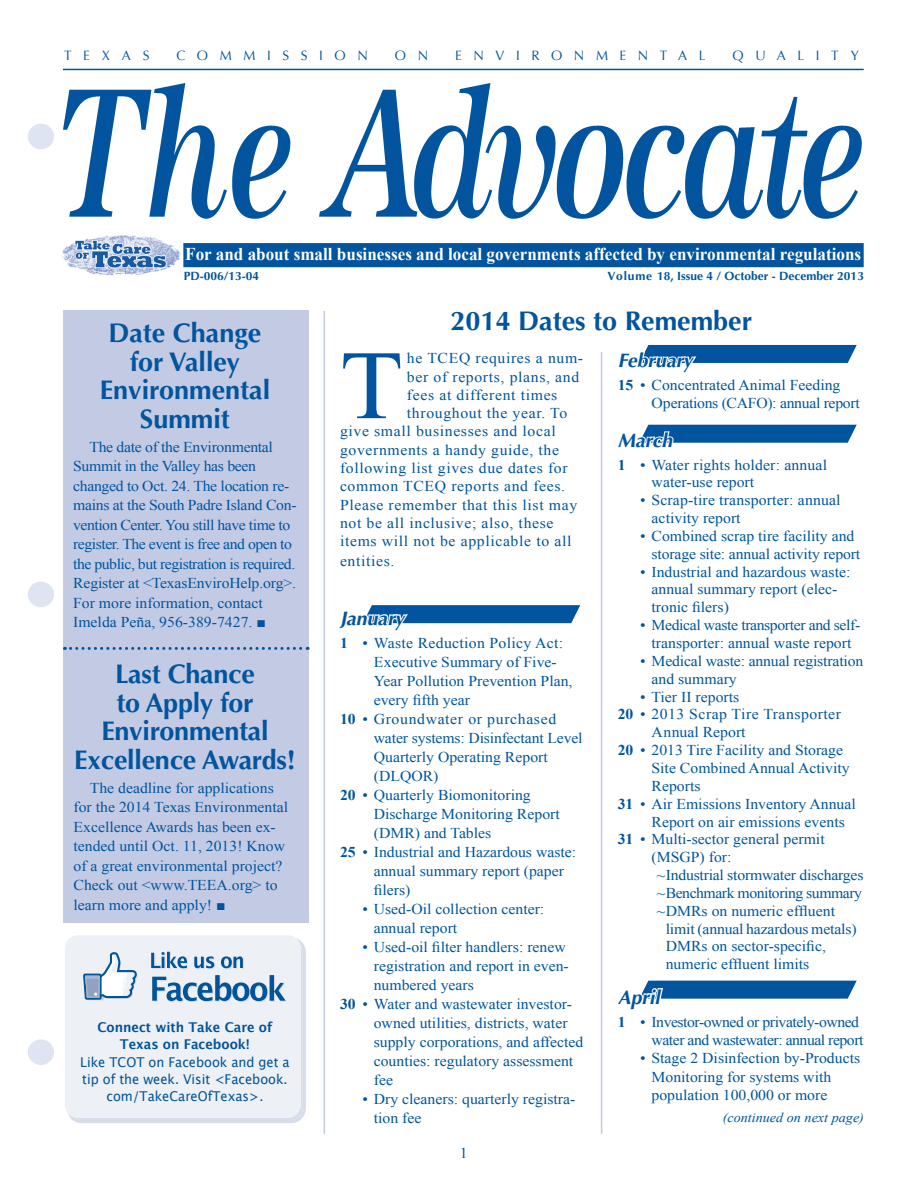
<style>
.page{position:relative;width:918px;height:1188px;background:#fff}
.page>*{position:absolute;margin:0;border:0;box-sizing:border-box;transform-origin:0 0}
._1st_Ph{font:97.95px "Times New Roman";color:#01549d;scale:1.05 1}
.Headline{font:700 27px/28.5px "Optima";letter-spacing:-.005em;color:#01549d;text-align:center}
.Headline_2_Dates_to{font:italic 700 19.5px "Optima";color:#01549d}
.H{font:700 18px "Times New Roman";color:#fff;scale:.95 1}
.Bullet_items{font:15px/17.9px "Times New Roman";color:#01549d;scale:1.05 1}
.Body{font:15px/19.5px "Times New Roman";letter-spacing:-.01em;color:#01549d;scale:1.05 1}
._1st_Ph-2{font:15px "Times New Roman";letter-spacing:.04em;color:#01549d;scale:1.05 1}
.Bullet_items-2{font:15px/18.3px "Times New Roman";letter-spacing:-.03em;color:#01549d;text-align:right;scale:1.05 1}
.Bullet_items-3{font:15px/17.9px "Times New Roman";letter-spacing:-.025em;color:#01549d;text-align:center;scale:1.05 1}
.Bullet_items-4{font:15px/17.9px "Times New Roman";letter-spacing:.03em;color:#01549d;scale:1.05 1}
.t1{font:13.5px/17.2px "Lucida Grande";color:#01529a;text-align:center;scale:.95 1}
.H-2{font:13.5px "Optima";letter-spacing:.86em;color:#01549d}
.t2{font:italic 13.5px "Times New Roman";color:#01549d;scale:1.05 1}
.H-3{font:700 12px "Optima";color:#01549d}
.s1{font-weight:700}
</style>
<div class="page">
<hr style="left:324px;top:54px;width:1px;height:1080px;background:#c3cbe4">
<hr style="left:601px;top:54px;width:1px;height:1080px;background:#c3cbe4">
<div style="left:307px;top:38px;width:311px;height:272px;background:#fff"></div>
<img style="left:63px;top:83px;width:799px;height:136px">
<div style="left:63px;top:310px;width:245px;height:613px;background:#c3cbe4"></div>
<div style="left:584px;top:280px;width:33px;height:72px;background:#fff"></div>
<img style="left:62px;top:235px;width:119px;height:41px">
<hr style="left:63px;top:69px;width:801px;height:1px;background:#01549d">
<div style="left:183px;top:243px;width:681px;height:24px;background:#01549d;border:2px solid #01549d"></div>
<svg style="left:64px;top:647px;width:244px;height:3px"></svg>
<svg style="left:68px;top:938px;width:238px;height:185px"></svg>
<div style="left:65px;top:935px;width:236px;height:183px;background:#edf0f4;border-radius:13px"></div>
<svg style="left:74px;top:945px;width:230px;height:175px"></svg>
<svg style="left:364px;top:605px;width:216px;height:19px;background:#296fac"></svg>
<svg style="left:640px;top:345px;width:217px;height:18px;background:#1e68a8"></svg>
<svg style="left:640px;top:424px;width:217px;height:19px;background:#236baa"></svg>
<svg style="left:640px;top:980px;width:217px;height:19px;background:#2069a9"></svg>
<img style="left:28px;top:123px;width:26px;height:942px">
<p class="H-2" style="left:64px;top:48px;width:87px">TEXAS</p>
<p class="H-2" style="left:177px;top:48px;width:193px">COMMISSION</p>
<p class="H-2" style="left:395px;top:48px;width:35px">O N</p>
<p class="H-2" style="left:455px;top:48px;width:252px">ENVIRONMENTAL</p>
<p class="H-2" style="left:733px;top:48px;width:128px">QUALITY</p>
<p class="H" style="left:185px;top:242px;width:713px">For and about small businesses and local governments affected by environmental regulations</p>
<p class="H-3" style="left:184px;top:269px;width:77px">PD-006/13-04</p>
<p class="H-3" style="left:607px;top:269px;width:258px">Volume 18, Issue 4 / October - December 2013</p>
<p class="Headline" style="left:100px;top:319px;width:172px">Date Change for Valley<br>Environmental<br>Summit</p>
<p class="Body" style="left:73px;top:437px;width:214px;text-indent:16px">The date of the Environmental Summit in the Valley has been changed to Oct. 24. The location re&shy;mains at the South Padre Island Con&shy;vention Center. You still have time to register. The event is free and open to the public, but registration is required.<br>Register at &lt;TexasEnviroHelp.org&gt;.</p>
<p class="Body" style="left:73px;top:593px;width:185px">For more information, contact<br>Imelda Peña, 956-389-7427. ■</p>
<p class="Headline" style="left:74px;top:660px;width:223px">Last Chance<br>to Apply for<br>Environmental<br>Excellence Awards!</p>
<p class="Body" style="left:74px;top:778px;width:206px;text-indent:16px">The deadline for applications for the 2014 Texas Environmental<br>Excellence Awards has been ex&shy;tended until Oct. 11, 2013! Know of a great environmental project?<br>Check out &lt;www.TEEA.org&gt; to learn more and apply! ■</p>
<p class="t1" style="left:80px;top:1019px;width:222px"><span class="s1">Connect with Take Care of<br>Texas on Facebook!<br></span>Like TCOT on Facebook and get a tip of the week. Visit &lt;Facebook. com/TakeCareOfTexas&gt;.</p>
<p class="Headline" style="left:451px;top:307px;width:303px">2014 Dates to Remember</p>
<p class="_1st_Ph" style="left:340px;top:320px;width:61px">T</p>
<p class="_1st_Ph-2" style="left:407px;top:348px;width:169px">he TCEQ requires a num-</p>
<p class="_1st_Ph-2" style="left:407px;top:366px;width:166px">ber of reports, plans, and</p>
<p class="_1st_Ph-2" style="left:407px;top:385px;width:145px">fees at different times</p>
<p class="_1st_Ph-2" style="left:407px;top:403px;width:154px">throughout the year. To</p>
<p class="_1st_Ph-2" style="left:340px;top:421px;width:207px">give small businesses and local</p>
<p class="_1st_Ph-2" style="left:340px;top:440px;width:210px">governments a handy guide, the</p>
<p class="_1st_Ph-2" style="left:340px;top:458px;width:218px">following list gives due dates for</p>
<p class="_1st_Ph-2" style="left:340px;top:476px;width:216px">common TCEQ reports and fees.</p>
<p class="_1st_Ph-2" style="left:340px;top:495px;width:228px">Please remember that this list may</p>
<p class="_1st_Ph-2" style="left:340px;top:513px;width:205px">not be all inclusive; also, these</p>
<p class="_1st_Ph-2" style="left:340px;top:531px;width:222px">items will not be applicable to all</p>
<p class="_1st_Ph-2" style="left:340px;top:551px;width:53px">entities.</p>
<h2 class="Headline_2_Dates_to" style="left:340px;top:607px;width:66px">January</h2>
<p class="Bullet_items" style="left:374px;top:634px;width:191px;line-height:19px;text-indent:-34px"><span class="s1">1</span> • Waste Reduction Policy Act:<br>Executive Summary of Five-<br>Year Pollution Prevention Plan, every fifth year</p>
<p class="Bullet_items" style="left:374px;top:709px;width:200px;line-height:19px;text-indent:-34px"><span class="s1">10</span> • Groundwater or purchased water systems: Disinfectant Level<br>Quarterly Operating Report (DLQOR)</p>
<p class="Bullet_items" style="left:374px;top:785px;width:179px;line-height:19px;text-indent:-34px"><span class="s1">20</span> • Quarterly Biomonitoring<br>Discharge Monitoring Report (DMR) and Tables</p>
<p class="Bullet_items" style="left:374px;top:842px;width:194px;line-height:19px;text-indent:-34px"><span class="s1">25</span> • Industrial and Hazardous waste: annual summary report (paper filers)</p>
<p class="Bullet_items" style="left:374px;top:899px;width:164px;line-height:18.9px;text-indent:-11px">• Used-Oil collection center: annual report</p>
<p class="Bullet_items" style="left:374px;top:937px;width:187px;line-height:18.9px;text-indent:-11px">• Used-oil filter handlers: renew registration and report in even&shy;numbered years</p>
<p class="Bullet_items" style="left:374px;top:994px;width:201px;line-height:18.9px;text-indent:-34px"><span class="s1">30</span> • Water and wastewater investor&shy;owned utilities, districts, water supply corporations, and affected counties: regulatory assessment fee</p>
<p class="Bullet_items" style="left:374px;top:1089px;width:193px;line-height:18.9px;text-indent:-11px">• Dry cleaners: quarterly registra&shy;tion fee</p>
<p class="Body" style="left:460px;top:1143px;width:9px">1</p>
<h2 class="Headline_2_Dates_to" style="left:618px;top:349px;width:76px">February</h2>
<p class="Bullet_items" style="left:652px;top:375px;width:200px;line-height:18.3px;text-indent:-34px"><span class="s1">15</span> • Concentrated Animal Feeding<br>Operations (CAFO): annual report</p>
<h2 class="Headline_2_Dates_to" style="left:618px;top:429px;width:56px">March</h2>
<p class="Bullet_items" style="left:652px;top:455px;width:169px;text-indent:-34px"><span class="s1">1</span> • Water rights holder: annual water-use report</p>
<p class="Bullet_items" style="left:652px;top:491px;width:182px;text-indent:-11px">• Scrap-tire transporter: annual activity report</p>
<p class="Bullet_items" style="left:652px;top:527px;width:200px;text-indent:-11px">• Combined scrap tire facility and storage site: annual activity report</p>
<p class="Bullet_items" style="left:652px;top:562px;width:191px;text-indent:-11px">• Industrial and hazardous waste: annual summary report (elec&shy;tronic filers)</p>
<p class="Bullet_items-3" style="left:640px;top:616px;width:211px">• Medical waste transporter and self&shy;transporter: annual waste report</p>
<p class="Bullet_items" style="left:652px;top:652px;width:203px;text-indent:-11px">• Medical waste: annual registration and summary</p>
<p class="Bullet_items" style="left:640px;top:687px;width:96px">• Tier II reports</p>
<p class="Bullet_items-4" style="left:652px;top:705px;width:182px;text-indent:-34px"><span class="s1">20</span> • 2013 Scrap Tire Transporter<br>Annual Report</p>
<p class="Bullet_items" style="left:652px;top:741px;width:190px;text-indent:-34px"><span class="s1">20</span> • 2013 Tire Facility and Storage<br>Site Combined Annual Activity<br>Reports</p>
<p class="Bullet_items" style="left:652px;top:795px;width:196px;text-indent:-34px"><span class="s1">31</span> • Air Emissions Inventory Annual<br>Report on air emissions events</p>
<p class="Bullet_items" style="left:652px;top:830px;width:166px;text-indent:-34px"><span class="s1">31</span> • Multi-sector general permit (MSGP) for:</p>
<p class="Bullet_items" style="left:657px;top:866px;width:198px">~Industrial stormwater discharges</p>
<p class="Bullet_items-2" style="left:657px;top:884px;width:197px">~Benchmark monitoring summary</p>
<p class="Bullet_items" style="left:666px;top:902px;width:183px;text-indent:-9px">~DMRs on numeric effluent limit (annual hazardous metals)<br>DMRs on sector-specific, numeric effluent limits</p>
<h2 class="Headline_2_Dates_to" style="left:618px;top:986px;width:44px">April</h2>
<p class="Bullet_items-2" style="left:618px;top:1012px;width:236px"><span class="s1">1</span> • Investor-owned or privately-owned water and wastewater: annual report</p>
<p class="Bullet_items" style="left:652px;top:1049px;width:200px;line-height:18.3px;text-indent:-11px">• Stage 2 Disinfection by-Products<br>Monitoring for systems with population 100,000 or more</p>
<p class="t2" style="left:723px;top:1109px;width:136px">(continued on next page)</p>
</div>
